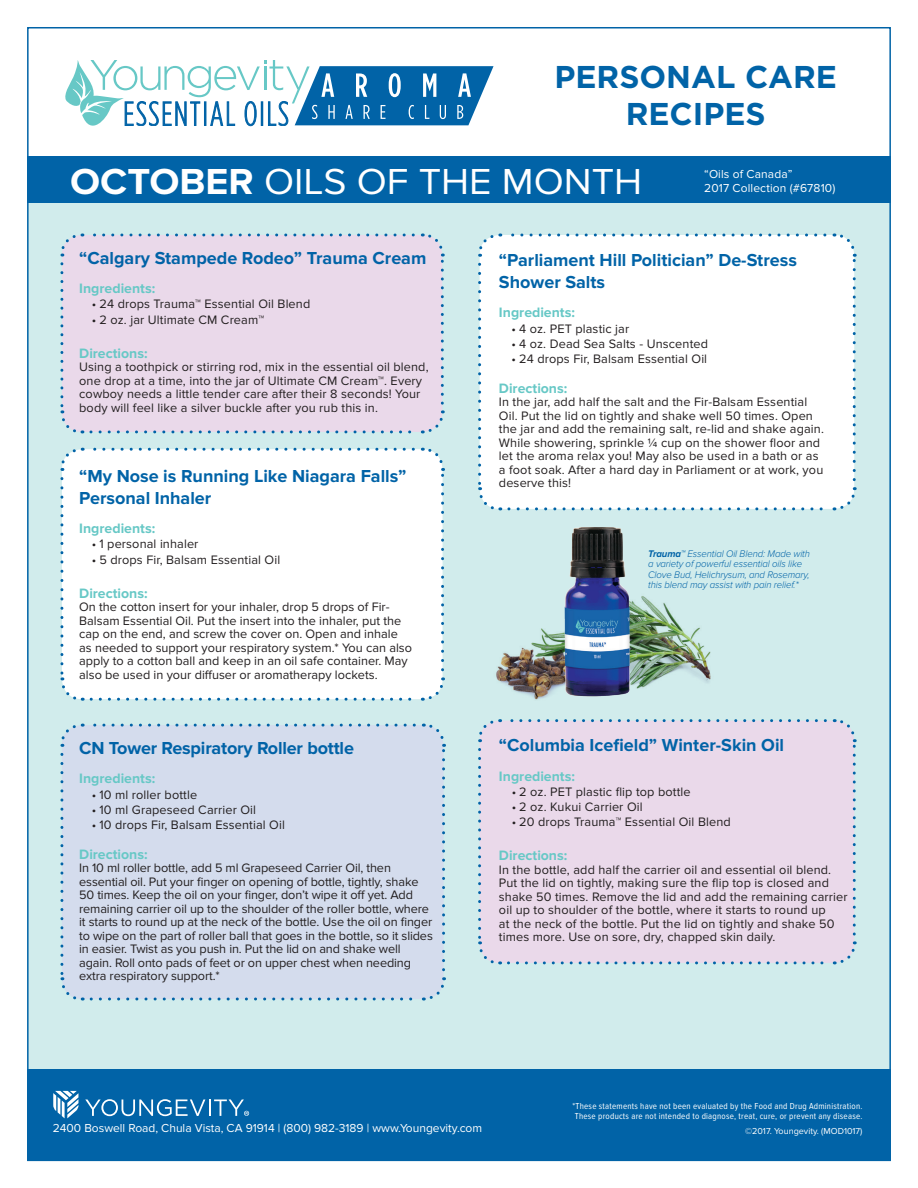
<style>
.page{position:relative;width:918px;height:1188px;background:#fff}
.page>*{position:absolute;margin:0;border:0;box-sizing:border-box;transform-origin:0 0}
.Body{font:37.5px "Proxima Nova";color:#fff;scale:1.05 1}
.Headline{font:700 31.5px/37.5px "Gotham";color:#0163a7;text-align:center}
.Recipe_Title{font:700 18px/21.6px "Proxima Nova";color:#0163a7}
.Ingredients_Directio{font:700 14.1px "Proxima Nova";color:#67c8c6}
.Body_Text{font:700 14.1px "Proxima Nova";color:#67c8c6}
.Recipe_Title-2{font:700 14.1px "Proxima Nova";color:#67c8c6}
.Body_Text-2{font:12.75px/13.5px "Proxima Nova";letter-spacing:.01em;color:#231f20}
.Ingredients_Directio-2{font:12.75px/13.5px "Proxima Nova";letter-spacing:.01em;color:#231f20}
.Ingredients_Directio-3{font:12.75px/13.5px "Proxima Nova";letter-spacing:-.01em;color:#231f20}
.Body_Text-3{font:12px "Proxima Nova";color:#fff}
.Body_Text_-_No_Inden{font:italic 300 10.05px/10.5px "Proxima Nova";letter-spacing:-.01em;color:#0163a7;scale:.96 1}
.t1{font:9px/9.9px "Proxima Nova Cond";letter-spacing:.025em;color:#fff}
.Body-2{font:9px "Proxima Nova";color:#fff}
.s1{font-weight:700}
</style>
<div class="page">
<div style="left:27px;top:186px;width:864px;height:975px;background:#d1ecec"></div>
<div style="left:27px;top:1069px;width:864px;height:92px;background:#0163a7"></div>
<svg style="left:65px;top:60px;width:429px;height:66px"></svg>
<div style="left:480px;top:235px;width:374px;height:274px;background:#fff;border-radius:20px"></div>
<svg style="left:478px;top:264px;width:23px;height:247px"></svg>
<svg style="left:509px;top:487px;width:348px;height:24px"></svg>
<svg style="left:834px;top:233px;width:23px;height:247px"></svg>
<svg style="left:478px;top:233px;width:347px;height:24px"></svg>
<div style="left:27px;top:156px;width:864px;height:47px;background:#0163a7"></div>
<svg style="left:53px;top:1091px;width:26px;height:27px"></svg>
<svg style="left:85px;top:1099px;width:164px;height:17px"></svg>
<div style="left:62px;top:725px;width:382px;height:274px;background:#d4dced;border-radius:20px"></div>
<svg style="left:60px;top:754px;width:23px;height:247px"></svg>
<svg style="left:91px;top:977px;width:355px;height:24px"></svg>
<svg style="left:423px;top:723px;width:23px;height:247px"></svg>
<svg style="left:60px;top:723px;width:354px;height:24px"></svg>
<div style="left:62px;top:449px;width:381px;height:250px;background:#fff;border-radius:20px"></div>
<svg style="left:60px;top:479px;width:23px;height:222px"></svg>
<svg style="left:91px;top:677px;width:354px;height:24px"></svg>
<svg style="left:422px;top:447px;width:23px;height:223px"></svg>
<svg style="left:60px;top:447px;width:353px;height:24px"></svg>
<div style="left:62px;top:235px;width:380px;height:197px;background:#ead9ea;border-radius:20px"></div>
<svg style="left:60px;top:264px;width:23px;height:170px"></svg>
<svg style="left:91px;top:410px;width:354px;height:24px"></svg>
<svg style="left:422px;top:233px;width:23px;height:170px"></svg>
<svg style="left:60px;top:233px;width:353px;height:24px"></svg>
<div style="left:480px;top:721px;width:374px;height:242px;background:#ead9ea;border-radius:20px"></div>
<svg style="left:478px;top:749px;width:23px;height:216px"></svg>
<svg style="left:508px;top:941px;width:349px;height:24px"></svg>
<svg style="left:834px;top:719px;width:23px;height:215px"></svg>
<svg style="left:478px;top:719px;width:347px;height:23px"></svg>
<img style="left:485px;top:627px;width:234px;height:108px">
<img style="left:506px;top:527px;width:182px;height:177px">
<p class="Headline" style="left:554px;top:57px;width:284px">PERSONAL CARE<br>RECIPES</p>
<p class="Body" style="left:70px;top:160px;width:546px"><span class="s1">OCTOBER</span> OILS OF THE MONTH</p>
<p class="Body_Text-3" style="left:704px;top:167px;width:90px">“Oils of Canada”</p>
<p class="Body_Text-3" style="left:704px;top:181px;width:133px">2017 Collection (#67810)</p>
<p class="Recipe_Title" style="left:79px;top:247px;width:349px">“Calgary Stampede Rodeo” Trauma Cream</p>
<p class="Ingredients_Directio" style="left:79px;top:280px;width:78px">Ingredients:</p>
<p class="Ingredients_Directio-2" style="left:92px;top:298px;width:220px">• 24 drops Trauma™ Essential Oil Blend</p>
<p class="Ingredients_Directio-2" style="left:92px;top:313px;width:174px">• 2 oz. jar Ultimate CM Cream™</p>
<p class="Body_Text" style="left:79px;top:345px;width:70px">Directions:</p>
<p class="Body_Text-2" style="left:79px;top:360px;width:351px">Using a toothpick or stirring rod, mix in the essential oil blend, one drop at a time, into the jar of Ultimate CM Cream™. Every cowboy needs a little tender care after their 8 seconds! Your body will feel like a silver buckle after you rub this in.</p>
<p class="Recipe_Title" style="left:79px;top:466px;width:329px">“My Nose is Running Like Niagara Falls”</p>
<p class="Recipe_Title" style="left:79px;top:487px;width:134px">Personal Inhaler</p>
<p class="Ingredients_Directio" style="left:79px;top:520px;width:78px">Ingredients:</p>
<p class="Ingredients_Directio-2" style="left:92px;top:538px;width:108px">• 1 personal inhaler</p>
<p class="Ingredients_Directio-2" style="left:92px;top:553px;width:190px">• 5 drops Fir, Balsam Essential Oil</p>
<p class="Body_Text" style="left:79px;top:585px;width:70px">Directions:</p>
<p class="Body_Text-2" style="left:79px;top:600px;width:334px">On the cotton insert for your inhaler, drop 5 drops of Fir-Balsam Essential Oil. Put the insert into the inhaler, put the cap on the end, and screw the cover on. Open and inhale as needed to support your respiratory system.* You can also apply to a cotton ball and keep in an oil safe container. May also be used in your diffuser or aromatherapy lockets.</p>
<p class="Recipe_Title" style="left:79px;top:738px;width:276px">CN Tower Respiratory Roller bottle</p>
<p class="Recipe_Title-2" style="left:79px;top:770px;width:78px">Ingredients:</p>
<p class="Ingredients_Directio-2" style="left:92px;top:788px;width:107px">• 10 ml roller bottle</p>
<p class="Ingredients_Directio-2" style="left:92px;top:803px;width:166px">• 10 ml Grapeseed Carrier Oil</p>
<p class="Ingredients_Directio-2" style="left:92px;top:818px;width:195px">• 10 drops Fir, Balsam Essential Oil</p>
<p class="Ingredients_Directio" style="left:79px;top:846px;width:70px">Directions:</p>
<p class="Ingredients_Directio-3" style="left:79px;top:861px;width:355px">In 10 ml roller bottle, add 5 ml Grapeseed Carrier Oil, then essential oil. Put your finger on opening of bottle, tightly, shake 50 times. Keep the oil on your finger, don’t wipe it off yet. Add remaining carrier oil up to the shoulder of the roller bottle, where it starts to round up at the neck of the bottle. Use the oil on finger to wipe on the part of roller ball that goes in the bottle, so it slides in easier. Twist as you push in. Put the lid on and shake well again. Roll onto pads of feet or on upper chest when needing extra respiratory support.*</p>
<p class="Recipe_Title" style="left:499px;top:250px;width:299px">“Parliament Hill Politician” De-Stress<br>Shower Salts</p>
<p class="Ingredients_Directio" style="left:499px;top:305px;width:78px">Ingredients:</p>
<p class="Ingredients_Directio-2" style="left:512px;top:322px;width:119px">• 4 oz. PET plastic jar</p>
<p class="Ingredients_Directio-2" style="left:512px;top:337px;width:198px">• 4 oz. Dead Sea Salts - Unscented</p>
<p class="Ingredients_Directio-2" style="left:512px;top:352px;width:197px">• 24 drops Fir, Balsam Essential Oil</p>
<p class="Ingredients_Directio" style="left:499px;top:380px;width:70px">Directions:</p>
<p class="Ingredients_Directio-2" style="left:499px;top:395px;width:326px">In the jar, add half the salt and the Fir-Balsam Essential Oil. Put the lid on tightly and shake well 50 times. Open the jar and add the remaining salt, re-lid and shake again.<br>While showering, sprinkle ¼ cup on the shower floor and let the aroma relax you! May also be used in a bath or as a foot soak. After a hard day in Parliament or at work, you deserve this!</p>
<p class="Body_Text_-_No_Inden" style="left:648px;top:549px;width:170px"><span class="s1">Trauma™</span> Essential Oil Blend: Made with a variety of powerful essential oils like Clove Bud, Helichrysum, and Rosemary, this blend may assist with pain relief.*</p>
<p class="Recipe_Title" style="left:499px;top:735px;width:287px">“Columbia Icefield” Winter-Skin Oil</p>
<p class="Ingredients_Directio" style="left:499px;top:768px;width:78px">Ingredients:</p>
<p class="Ingredients_Directio-2" style="left:512px;top:785px;width:181px">• 2 oz. PET plastic flip top bottle</p>
<p class="Ingredients_Directio-2" style="left:512px;top:800px;width:133px">• 2 oz. Kukui Carrier Oil</p>
<p class="Ingredients_Directio-2" style="left:512px;top:815px;width:221px">• 20 drops Trauma™ Essential Oil Blend</p>
<p class="Body_Text" style="left:499px;top:847px;width:70px">Directions:</p>
<p class="Body_Text-2" style="left:499px;top:863px;width:350px">In the bottle, add half the carrier oil and essential oil blend.<br>Put the lid on tightly, making sure the flip top is closed and shake 50 times. Remove the lid and add the remaining carrier oil up to shoulder of the bottle, where it starts to round up<br>at the neck of the bottle. Put the lid on tightly and shake 50 times more. Use on sore, dry, chapped skin daily.</p>
<p class="t1" style="left:572px;top:1101px;width:292px">*These statements have not been evaluated by the Food and Drug Administration.<br>These products are not intended to diagnose, treat, cure, or prevent any disease.</p>
<p class="Body_Text-3" style="left:53px;top:1121px;width:431px">2400 Boswell Road, Chula Vista, CA 91914 | (800) 982-3189 | www.Youngevity.com</p>
<p class="Body-2" style="left:745px;top:1126px;width:119px">©2017. Youngevity. (MOD1017)</p>
</div>
